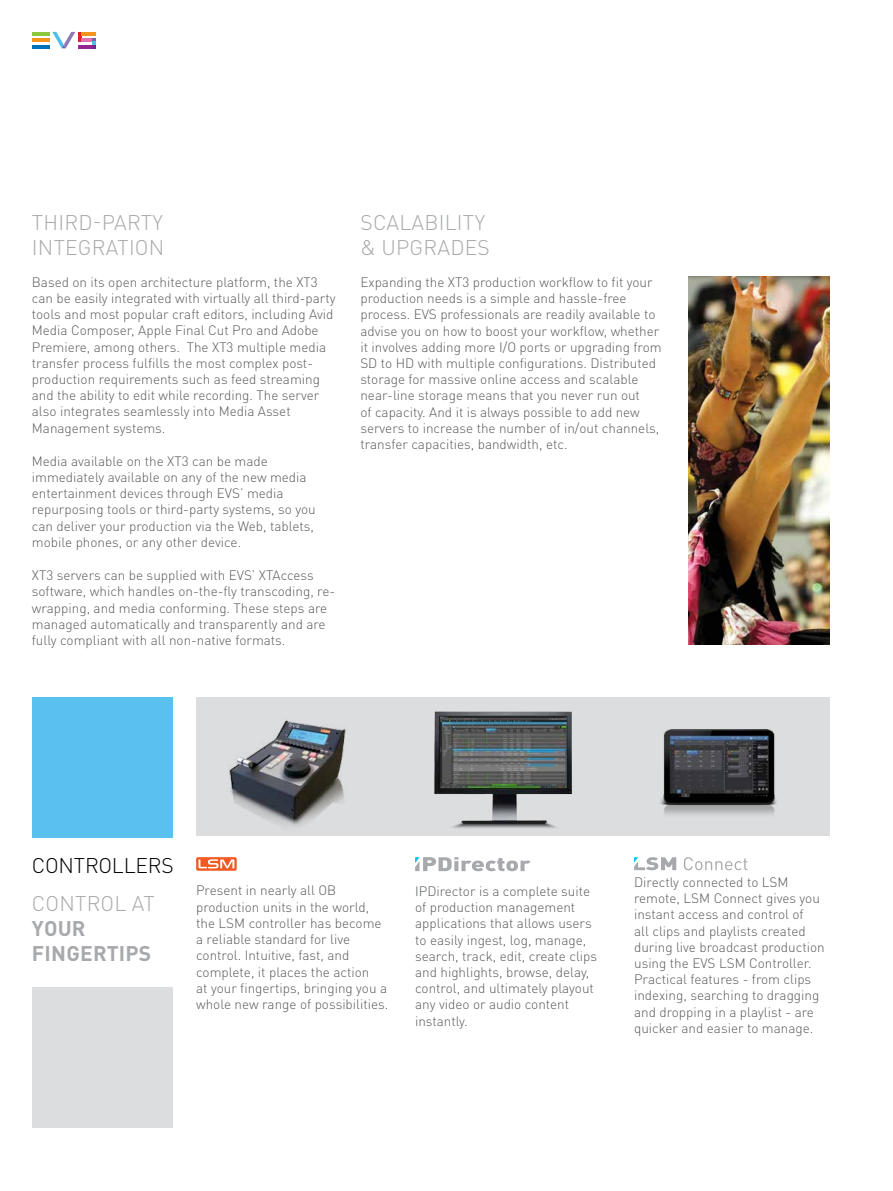
<style>
.page{position:relative;width:893px;height:1191px;background:#fff}
.page>*{position:absolute;margin:0;border:0;box-sizing:border-box;transform-origin:0 0}
.t1{font:300 21px/25.2px "DINOT";letter-spacing:.01em;color:#a7a9ac}
.t2{font:700 21px/25.2px "DINOT";letter-spacing:.01em;color:#a7a9ac}
.t3{font:300 21px "DINOT";letter-spacing:-.01em;color:#000}
.t4{font:300 13.5px/16.2px "DINOT";color:#58595b}
</style>
<div class="page">
<div style="left:196px;top:697px;width:633px;height:139px;background:#dcddde"></div>
<svg style="left:196px;top:857px;width:41px;height:13px"></svg>
<svg style="left:198px;top:859px;width:36px;height:9px"></svg>
<svg style="left:415px;top:857px;width:115px;height:14px"></svg>
<svg style="left:634px;top:857px;width:24px;height:13px"></svg>
<img style="left:229px;top:720px;width:117px;height:106px">
<div style="left:32px;top:697px;width:140px;height:140px;background:#5ac1ee"></div>
<div style="left:32px;top:986px;width:140px;height:141px;background:#dcddde"></div>
<img style="left:689px;top:277px;width:140px;height:368px">
<hr style="left:32px;top:32px;width:17px;height:3px;background:#8dc63f">
<hr style="left:32px;top:38px;width:17px;height:4px;background:#f7941e">
<hr style="left:32px;top:45px;width:17px;height:3px;background:#0072bc">
<hr style="left:82px;top:38px;width:10px;height:4px;background:#e270ab">
<hr style="left:82px;top:32px;width:14px;height:3px;background:#f7941e">
<svg style="left:92px;top:38px;width:4px;height:10px"></svg>
<hr style="left:78px;top:45px;width:14px;height:3px;background:#92278f">
<svg style="left:52px;top:32px;width:30px;height:16px"></svg>
<img style="left:658px;top:729px;width:119px;height:142px">
<img style="left:416px;top:711px;width:156px;height:151px">
<h1 class="t1" style="left:32px;top:210px;width:134px">THIRD-PARTY<br>INTEGRATION</h1>
<p class="t4" style="left:32px;top:274px;width:305px">Based on its open architecture platform, the XT3 can be easily integrated with virtually all third-party tools and most popular craft editors, including Avid Media Composer, Apple Final Cut Pro and Adobe Premiere, among others. The XT3 multiple media transfer process fulfills the most complex post&shy;production requirements such as feed streaming and the ability to edit while recording. The server also integrates seamlessly into Media Asset Management systems.</p>
<p class="t4" style="left:32px;top:453px;width:285px">Media available on the XT3 can be made immediately available on any of the new media entertainment devices through EVS’ media repurposing tools or third-party systems, so you can deliver your production via the Web, tablets, mobile phones, or any other device.</p>
<p class="t4" style="left:32px;top:567px;width:305px">XT3 servers can be supplied with EVS’ XTAccess software, which handles on-the-fly transcoding, re&shy;wrapping, and media conforming. These steps are managed automatically and transparently and are fully compliant with all non-native formats.</p>
<h1 class="t1" style="left:360px;top:210px;width:131px">SCALABILITY &amp; UPGRADES</h1>
<p class="t4" style="left:360px;top:274px;width:303px">Expanding the XT3 production workflow to fit your production needs is a simple and hassle-free process. EVS professionals are readily available to advise you on how to boost your workflow, whether it involves adding more I/O ports or upgrading from SD to HD with multiple configurations. Distributed storage for massive online access and scalable near-line storage means that you never run out<br>of capacity. And it is always possible to add new servers to increase the number of in/out channels, transfer capacities, bandwidth, etc.</p>
<h1 class="t3" style="left:32px;top:852px;width:143px">CONTROLLERS</h1>
<h1 class="t1" style="left:32px;top:890px;width:124px">CONTROL AT</h1>
<h1 class="t2" style="left:32px;top:915px;width:121px">YOUR<br>FINGERTIPS</h1>
<p class="t4" style="left:196px;top:882px;width:194px">Present in nearly all OB production units in the world, the LSM controller has become a reliable standard for live control. Intuitive, fast, and complete, it places the action<br>at your fingertips, bringing you a whole new range of possibilities.</p>
<p class="t4" style="left:415px;top:883px;width:184px">IPDirector is a complete suite of production management applications that allows users to easily ingest, log, manage, search, track, edit, create clips and highlights, browse, delay, control, and ultimately playout any video or audio content instantly.</p>
<p class="t4" style="left:634px;top:874px;width:192px">Directly connected to LSM remote, LSM Connect gives you instant access and control of<br>all clips and playlists created during live broadcast production using the EVS LSM Controller.<br>Practical features - from clips indexing, searching to dragging and dropping in a playlist - are quicker and easier to manage.</p>
</div>
